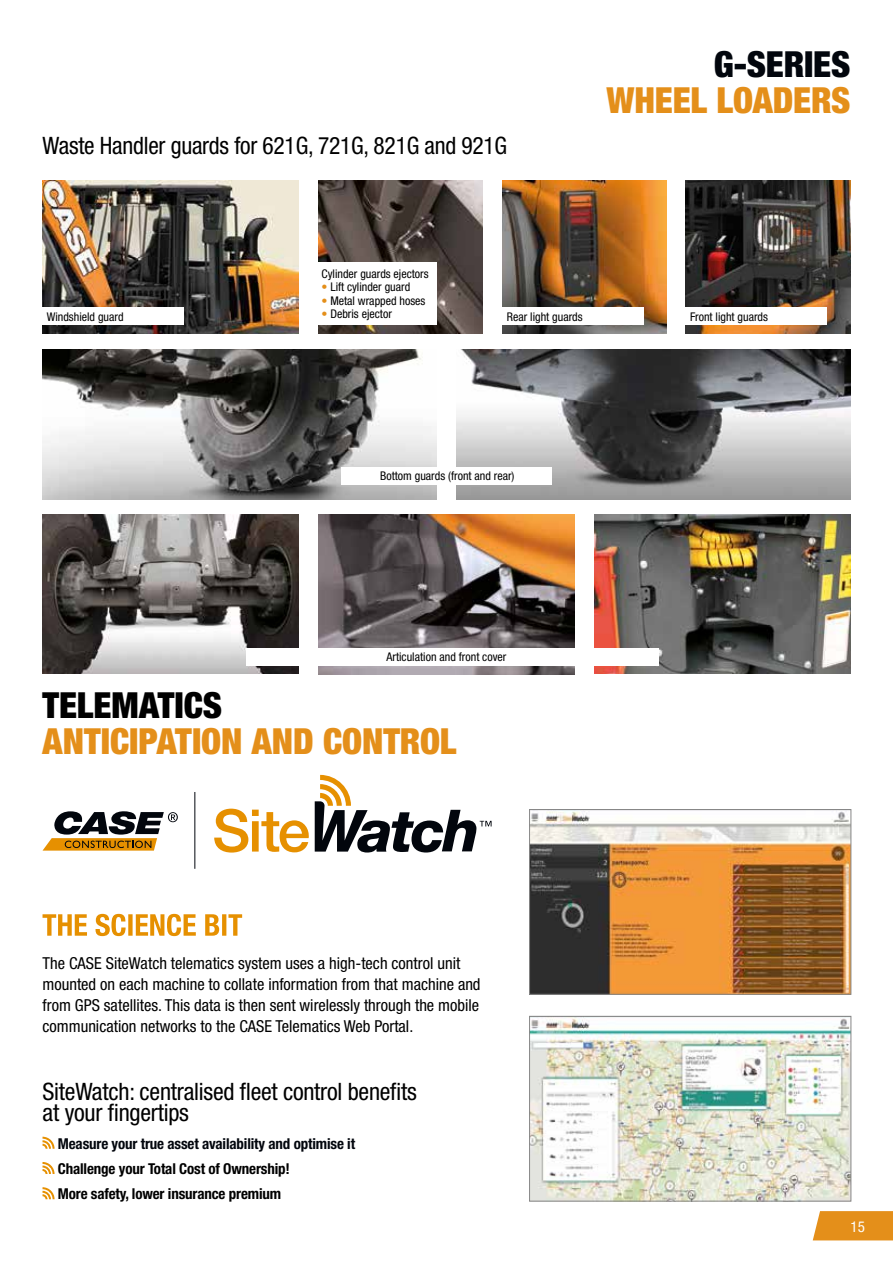
<style>
.page{position:relative;width:893px;height:1263px;background:#fff}
.page>*{position:absolute;margin:0;border:0;box-sizing:border-box;transform-origin:0 0}
.t1{font:900 condensed 36px "Helvetica Neue LT Std";letter-spacing:-.005em;color:#e48f1a}
.t2{font:900 condensed 36px "Helvetica Neue LT Std";color:#000}
.t3{font:900 condensed 36px "Helvetica Neue LT Std";letter-spacing:-.005em;color:#02060d}
.t4{font:condensed 24px/21.6px "Helvetica Neue LT Std";letter-spacing:-.01em;color:#000}
.t5{font:condensed 16.5px/21px "Helvetica Neue LT Std";color:#000}
.t6{font:700 condensed 15px/25.2px "Helvetica Neue LT Std";letter-spacing:-.01em;color:#000}
.t7{font:700 condensed 15px "Helvetica Neue LT Std";letter-spacing:-.01em;color:#02060d}
.t8{font:condensed 15px "Helvetica Neue LT Std";color:#fff}
.t9{font:condensed 12px "Helvetica Neue LT Std";color:#000}
.s1{color:#e48f1a}
</style>
<div class="page">
<svg style="left:813px;top:1211px;width:80px;height:29px;background:#e59424"></svg>
<img style="left:43px;top:514px;width:256px;height:160px">
<img style="left:318px;top:514px;width:257px;height:160px">
<img style="left:594px;top:514px;width:256px;height:160px">
<img style="left:43px;top:350px;width:394px;height:150px">
<img style="left:456px;top:350px;width:394px;height:150px">
<img style="left:318px;top:181px;width:165px;height:152px">
<img style="left:503px;top:181px;width:164px;height:152px">
<img style="left:686px;top:181px;width:164px;height:153px">
<img style="left:43px;top:181px;width:256px;height:152px">
<div style="left:247px;top:648px;width:412px;height:17px;background:#fff"></div>
<div style="left:341px;top:467px;width:211px;height:17px;background:#fff"></div>
<div style="left:686px;top:308px;width:141px;height:17px;background:#fff"></div>
<div style="left:43px;top:308px;width:141px;height:17px;background:#fff"></div>
<div style="left:503px;top:308px;width:141px;height:17px;background:#fff"></div>
<div style="left:318px;top:263px;width:119px;height:62px;background:#fff"></div>
<svg style="left:43px;top:1137px;width:12px;height:12px"></svg>
<svg style="left:43px;top:1162px;width:12px;height:12px"></svg>
<svg style="left:43px;top:1187px;width:12px;height:12px"></svg>
<hr style="left:194px;top:792px;width:1px;height:77px;background:#02060d">
<svg style="left:43px;top:811px;width:135px;height:40px"></svg>
<svg style="left:214px;top:775px;width:278px;height:77px"></svg>
<svg style="left:43px;top:914px;width:199px;height:22px"></svg>
<img style="left:531px;top:811px;width:318px;height:182px">
<div style="left:529px;top:809px;width:322px;height:186px;border:1px solid #878787"></div>
<img style="left:531px;top:1018px;width:318px;height:181px">
<div style="left:529px;top:1016px;width:322px;height:185px;border:1px solid #878787"></div>
<h2 class="t4" style="left:43px;top:134px;width:466px">Waste Handler guards for 621G, 721G, 821G and 921G</h2>
<h1 class="t3" style="left:714px;top:42px;width:138px">G-SERIES</h1>
<h1 class="t1" style="left:606px;top:78px;width:245px">WHEEL LOADERS</h1>
<p class="t9" style="left:321px;top:267px;width:109px">Cylinder guards ejectors</p>
<p class="t9" style="left:321px;top:280px;width:90px"><span class="s1">•</span> Lift cylinder guard</p>
<p class="t9" style="left:321px;top:294px;width:106px"><span class="s1">•</span> Metal wrapped hoses</p>
<p class="t9" style="left:321px;top:307px;width:72px"><span class="s1">•</span> Debris ejector</p>
<p class="t9" style="left:507px;top:309px;width:77px">Rear light guards</p>
<p class="t9" style="left:47px;top:309px;width:78px">Windshield guard</p>
<p class="t9" style="left:690px;top:309px;width:79px">Front light guards</p>
<p class="t9" style="left:380px;top:469px;width:136px">Bottom guards (front and rear)</p>
<p class="t9" style="left:386px;top:650px;width:122px">Articulation and front cover</p>
<h1 class="t2" style="left:43px;top:683px;width:181px">TELEMATICS</h1>
<h1 class="t1" style="left:43px;top:719px;width:415px">ANTICIPATION AND CONTROL</h1>
<p class="t5" style="left:43px;top:953px;width:440px">The CASE SiteWatch telematics system uses a high-tech control unit mounted on each machine to collate information from that machine and from GPS satellites. This data is then sent wirelessly through the mobile communication networks to the CASE Telematics Web Portal.</p>
<h2 class="t4" style="left:43px;top:1080px;width:376px">SiteWatch: centralised fleet control benefits at your fingertips</h2>
<p class="t7" style="left:58px;top:1134px;width:299px">Measure your true asset availability and optimise it</p>
<p class="t6" style="left:58px;top:1156px;width:234px">Challenge your Total Cost of Ownership!<br>More safety, lower insurance premium</p>
<p class="t8" style="left:850px;top:1218px;width:16px">15</p>
</div>
